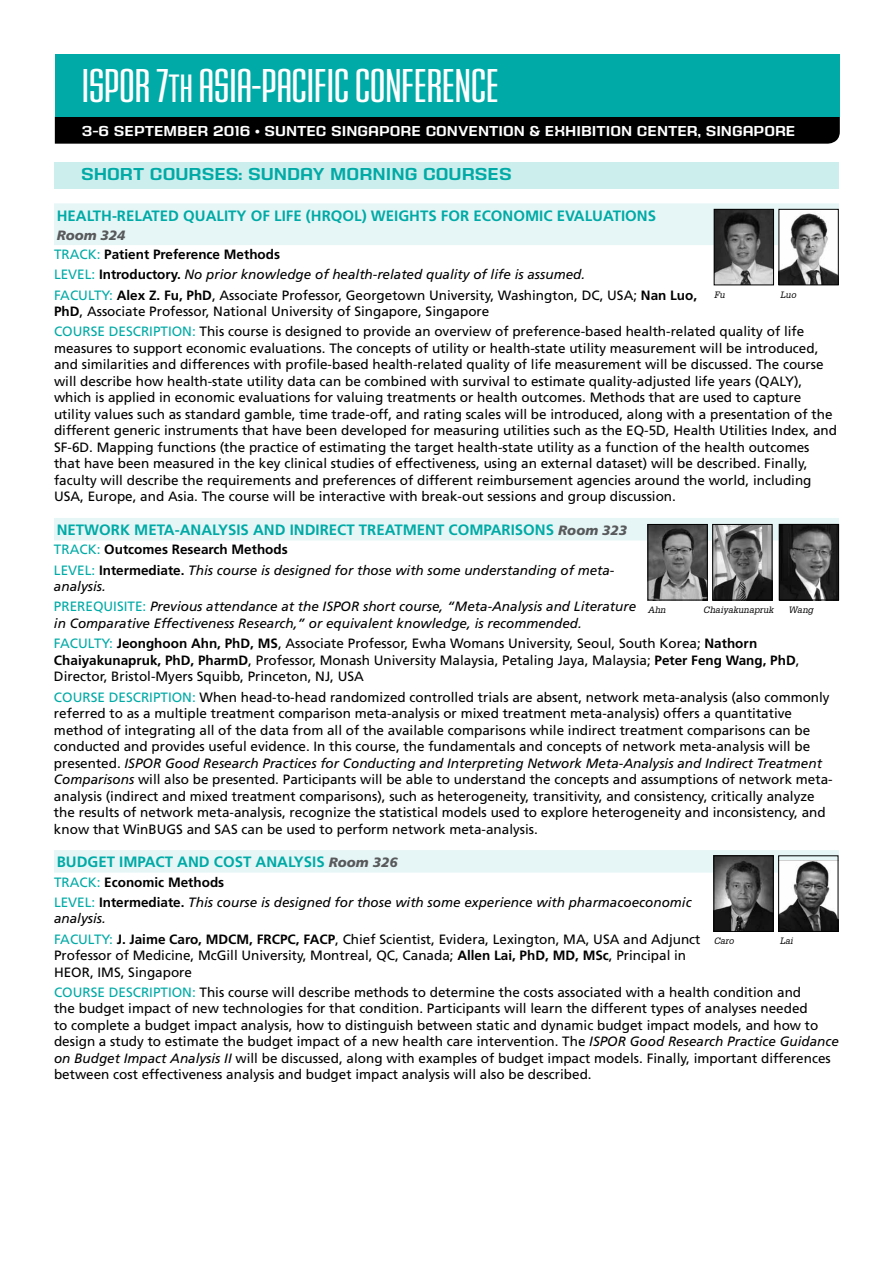
<style>
.page{position:relative;width:893px;height:1263px;background:#fff}
.page>*{position:absolute;margin:0;border:0;box-sizing:border-box;transform-origin:0 0}
.t1{font:49.5px "House Gothic HG23 Cond LIGHT2";color:#fff}
.t2{font:700 18px "House Gothic HG23 Text";color:#00aaa6}
.t3{font:700 15px "Frutiger";color:#00aaa6}
.t4{font:700 15px "House Gothic HG23 Text";color:#fff}
.t5{font:13.5px/16.5px "Frutiger";color:#000}
.t6{font:italic 13.5px/20.2px "Frutiger";color:#000}
.t7{font:italic 900 13.5px "Frutiger";color:#58595b}
.t8{font:italic 9px "Glypha";color:#000}
.s1{font-size:41.25px}
.s2{font-weight:900;font-style:italic;color:#58595b}
.s3{color:#00aaa6}
.s4{font-weight:700}
.s5{font-style:italic}
.s6{font-style:normal;color:#00aaa6}
.s7{font-weight:700;font-style:normal}
.s8{font-style:normal}
</style>
<div class="page">
<div style="left:54px;top:162px;width:785px;height:26px;background:#cceeed"></div>
<div style="left:54px;top:203px;width:785px;height:23px;background:#e6f6f6"></div>
<div style="left:54px;top:223px;width:785px;height:22px;background:#e6f6f6"></div>
<div style="left:54px;top:518px;width:785px;height:22px;background:#e6f6f6"></div>
<div style="left:54px;top:850px;width:785px;height:22px;background:#e6f6f6"></div>
<img style="left:780px;top:211px;width:57px;height:72px">
<div style="left:778px;top:209px;width:61px;height:76px;border:1px solid #000"></div>
<img style="left:716px;top:211px;width:56px;height:72px">
<div style="left:714px;top:209px;width:60px;height:76px;border:1px solid #000"></div>
<img style="left:714px;top:526px;width:56px;height:72px">
<div style="left:712px;top:524px;width:60px;height:76px;border:1px solid #000"></div>
<img style="left:649px;top:526px;width:57px;height:72px">
<div style="left:647px;top:524px;width:61px;height:76px;border:1px solid #000"></div>
<img style="left:781px;top:526px;width:56px;height:72px">
<div style="left:779px;top:524px;width:60px;height:76px;border:1px solid #000"></div>
<img style="left:780px;top:860px;width:56px;height:70px">
<div style="left:778px;top:855px;width:60px;height:77px;border:1px solid #000"></div>
<img style="left:715px;top:857px;width:57px;height:73px">
<div style="left:713px;top:855px;width:61px;height:77px;border:1px solid #000"></div>
<div style="left:55px;top:117px;width:785px;height:27px;background:#000"></div>
<div style="left:55px;top:54px;width:785px;height:63px;background:#00aaa6"></div>
<h1 class="t1" style="left:82px;top:60px;width:418px">ISPOR 7<span class="s1">TH</span> ASIA-PACIFIC CONFERENCE</h1>
<p class="t4" style="left:82px;top:122px;width:504px">3-6 SEPTEMBER 2016 • SUNTEC SINGAPORE CONVENTION &amp; EXHIBITION</p>
<p class="t4" style="left:637px;top:122px;width:160px">CENTER, SINGAPORE</p>
<h2 class="t2" style="left:81px;top:164px;width:40px">SHORT</h2>
<h2 class="t2" style="left:150px;top:164px;width:14px">COUR</h2>
<h2 class="t2" style="left:202px;top:164px;width:73px">SES: SUNDAY</h2>
<h2 class="t2" style="left:330px;top:164px;width:181px">MORNING COURSES</h2>
<p class="t3" style="left:57px;top:207px;width:10px">Healt</p>
<p class="t3" style="left:101px;top:207px;width:35px">h-Related</p>
<p class="t3" style="left:183px;top:207px;width:22px">Quality</p>
<p class="t3" style="left:251px;top:207px;width:242px">o f Life (H RQOL) Weig hts for Economic</p>
<p class="t3" style="left:557px;top:207px;width:28px">Evaluations</p>
<p class="t5" style="left:54px;top:225px;width:645px;line-height:20px"><span class="s2">Room 324<br></span><span class="s3">TRACK:</span> <span class="s4">Patient Preference Methods<br></span><span class="s3">LEVEL:</span> <span class="s4">Introductory.</span> <span class="s5">No prior knowledge of health-related quality of life is assumed.<br></span><span class="s3">FACULTY:</span> <span class="s4">Alex Z. Fu, PhD</span>, Associate Professor, Georgetown University, Washington, DC, USA; <span class="s4">Nan Luo,</span></p>
<p class="t5" style="left:54px;top:301px;width:752px;line-height:20.2px"><span class="s4">PhD</span>, Associate Professor, National University of Singapore, Singapore<br><span class="s3">COURSE DESCRIPTION:</span> This course is designed to provide an overview of preference-based health-related quality of life</p>
<p class="t5" style="left:54px;top:340px;width:784px">measures to support economic evaluations. The concepts of utility or health-state utility measurement will be introduced, and similarities and differences with profile-based health-related quality of life measurement will be discussed. The course will describe how health-state utility data can be combined with survival to estimate quality-adjusted life years (QALY), which is applied in economic evaluations for valuing treatments or health outcomes. Methods that are used to capture utility values such as standard gamble, time trade-off, and rating scales will be introduced, along with a presentation of the different generic instruments that have been developed for measuring utilities such as the EQ-5D, Health Utilities Index, and SF-6D. Mapping functions (the practice of estimating the target health-state utility as a function of the health outcomes that have been measured in the key clinical studies of effectiveness, using an external dataset) will be described. Finally, faculty will describe the requirements and preferences of different reimbursement agencies around the world, including USA, Europe, and Asia. The course will be interactive with break-out sessions and group discussion.</p>
<p class="t3" style="left:57px;top:521px;width:23px">Network</p>
<p class="t3" style="left:134px;top:521px;width:66px">Meta-Analysis</p>
<p class="t3" style="left:253px;top:521px;width:12px">and</p>
<p class="t3" style="left:290px;top:521px;width:14px">Indirect</p>
<p class="t3" style="left:359px;top:521px;width:19px">Treatment</p>
<p class="t3" style="left:449px;top:521px;width:20px">Comparisons</p>
<p class="t7" style="left:558px;top:522px;width:70px">Room 323</p>
<p class="t6" style="left:54px;top:539px;width:562px"><span class="s6">TRACK:</span> <span class="s7">Outcomes Research Methods<br></span><span class="s6">LEVEL:</span> <span class="s7">Intermediate.</span> This course is designed for those with some understanding of meta-</p>
<p class="t6" style="left:54px;top:576px;width:584px">analysis.<br><span class="s6">PREREQUISITE:</span> Previous attendance at the ISPOR short course, “Meta-Analysis and Literature</p>
<p class="t6" style="left:54px;top:613px;width:705px">in Comparative Effectiveness Research,” or equivalent knowledge, is recommended.<br><span class="s6">FACULTY:</span> <span class="s7">Jeonghoon Ahn, PhD, MS</span><span class="s8">, Associate Professor, Ewha Womans University, Seoul, South Korea;</span> <span class="s7">Nathorn</span></p>
<p class="t5" style="left:54px;top:652px;width:747px"><span class="s4">Chaiyakunapruk, PhD, PharmD</span>, Professor, Monash University Malaysia, Petaling Jaya, Malaysia; <span class="s4">Peter Feng Wang, PhD</span>,<br>Director, Bristol-Myers Squibb, Princeton, NJ, USA</p>
<p class="t5" style="left:54px;top:688px;width:780px"><span class="s3">COURSE DESCRIPTION:</span> When head-to-head randomized controlled trials are absent, network meta-analysis (also commonly referred to as a multiple treatment comparison meta-analysis or mixed treatment meta-analysis) offers a quantitative method of integrating all of the data from all of the available comparisons while indirect treatment comparisons can be conducted and provides useful evidence. In this course, the fundamentals and concepts of network meta-analysis will be presented. <span class="s5">ISPOR Good Research Practices for Conducting and Interpreting Network Meta-Analysis and Indirect Treatment Comparisons</span> will also be presented. Participants will be able to understand the concepts and assumptions of network meta&shy;analysis (indirect and mixed treatment comparisons), such as heterogeneity, transitivity, and consistency, critically analyze the results of network meta-analysis, recognize the statistical models used to explore heterogeneity and inconsistency, and know that WinBUGS and SAS can be used to perform network meta-analysis.</p>
<p class="t3" style="left:57px;top:853px;width:20px">Budget</p>
<p class="t3" style="left:119px;top:853px;width:15px">Impact</p>
<p class="t3" style="left:177px;top:853px;width:12px">and</p>
<p class="t3" style="left:214px;top:853px;width:20px">Cost</p>
<p class="t3" style="left:256px;top:853px;width:20px">Analysis</p>
<p class="t7" style="left:329px;top:854px;width:70px">Room 326</p>
<p class="t6" style="left:54px;top:872px;width:639px"><span class="s6">TRACK:</span> <span class="s7">Economic Methods<br></span><span class="s6">LEVEL:</span> <span class="s7">Intermediate.</span> This course is designed for those with some experience with pharmacoeconomic</p>
<p class="t5" style="left:54px;top:908px;width:648px;line-height:20.2px"><span class="s5">analysis.<br></span><span class="s3">FACULTY:</span> <span class="s4">J. Jaime Caro, MDCM, FRCPC, FACP</span>, Chief Scientist, Evidera, Lexington, MA, USA and Adjunct</p>
<p class="t5" style="left:54px;top:947px;width:634px">Professor of Medicine, McGill University, Montreal, QC, Canada; <span class="s4">Allen Lai, PhD, MD, MSc</span>, Principal in<br>HEOR, IMS, Singapore</p>
<p class="t5" style="left:54px;top:984px;width:786px"><span class="s3">COURSE DESCRIPTION:</span> This course will describe methods to determine the costs associated with a health condition and<br>the budget impact of new technologies for that condition. Participants will learn the different types of analyses needed<br>to complete a budget impact analysis, how to distinguish between static and dynamic budget impact models, and how to design a study to estimate the budget impact of a new health care intervention. The <span class="s5">ISPOR Good Research Practice Guidance on Budget Impact Analysis II</span> will be discussed, along with examples of budget impact models. Finally, important differences between cost effectiveness analysis and budget impact analysis will also be described.</p>
<p class="t8" style="left:714px;top:289px;width:12px">Fu</p>
<p class="t8" style="left:780px;top:289px;width:18px">Luo</p>
<p class="t8" style="left:648px;top:604px;width:19px">Ahn</p>
<p class="t8" style="left:703px;top:604px;width:72px">Chaiyakunapruk</p>
<p class="t8" style="left:789px;top:604px;width:26px">Wang</p>
<p class="t8" style="left:714px;top:935px;width:22px">Caro</p>
<p class="t8" style="left:780px;top:935px;width:15px">Lai</p>
</div>
